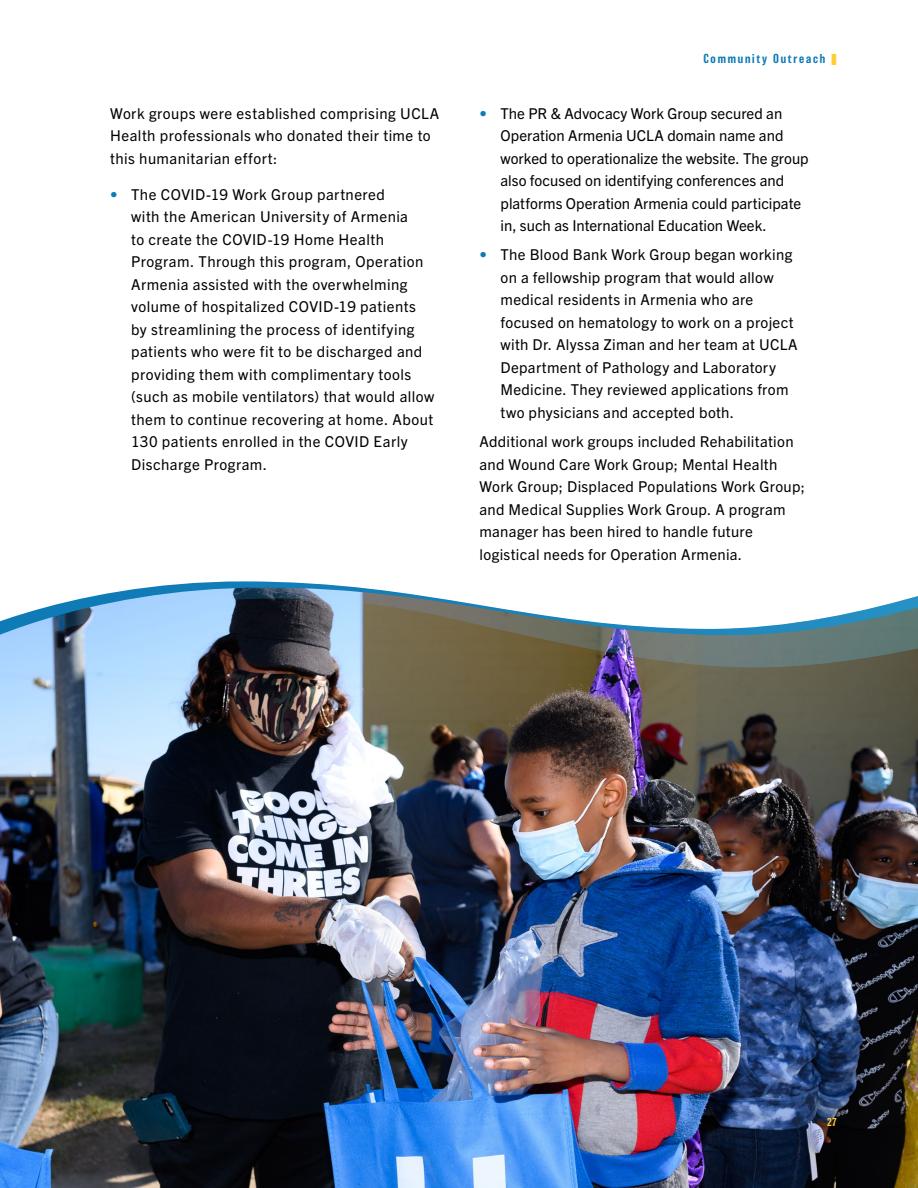
<style>
.page{position:relative;width:918px;height:1188px;background:#fff}
.page>*{position:absolute;margin:0;border:0;box-sizing:border-box;transform-origin:0 0}
.t1{font:15px/22.5px "Trade Gothic Next LT Pro";letter-spacing:.025em;color:#000}
.t2{font:15px/22.5px "Trade Gothic Next LT Pro";color:#000}
.t3{font:500 12px "Balboa";letter-spacing:.15em;color:#0f7bb6}
.t4{font:500 10.5px "Balboa";color:#ffce35}
.s1{color:#0f7bb6}
.s2{font-family:"Interstate";font-weight:900;font-size:15.75px;color:#ffce35}
</style>
<div class="page">
<img style="left:0;top:678px;width:918px;height:510px">
<svg style="left:0;top:642px;width:918px;height:36px"></svg>
<svg style="left:0;top:581px;width:918px;height:61px"></svg>
<svg style="left:0;top:581px;width:16px;height:40px"></svg>
<p class="t1" style="left:110px;top:101px;width:331px">Work groups were established comprising UCLA<br>Health professionals who donated their time to this humanitarian effort:</p>
<p class="t1" style="left:131px;top:182px;width:305px;text-indent:-21px"><span class="s1">•</span> The COVID-19 Work Group partnered<br>with the American University of Armenia<br>to create the COVID-19 Home Health Program. Through this program, Operation Armenia assisted with the overwhelming volume of hospitalized COVID-19 patients by streamlining the process of identifying patients who were fit to be discharged and providing them with complimentary tools (such as mobile ventilators) that would allow them to continue recovering at home. About 130 patients enrolled in the COVID Early Discharge Program.</p>
<p class="t3" style="left:704px;top:52px;width:135px">Community Outreach <span class="s2">I</span></p>
<p class="t2" style="left:501px;top:101px;width:310px;text-indent:-21px"><span class="s1">•</span> The PR &amp; Advocacy Work Group secured an Operation Armenia UCLA domain name and worked to operationalize the website. The group also focused on identifying conferences and platforms Operation Armenia could participate in, such as International Education Week.</p>
<p class="t1" style="left:501px;top:243px;width:299px;text-indent:-21px"><span class="s1">•</span> The Blood Bank Work Group began working on a fellowship program that would allow medical residents in Armenia who are focused on hematology to work on a project with Dr. Alyssa Ziman and her team at UCLA Department of Pathology and Laboratory Medicine. They reviewed applications from two physicians and accepted both.</p>
<p class="t1" style="left:480px;top:429px;width:327px">Additional work groups included Rehabilitation and Wound Care Work Group; Mental Health Work Group; Displaced Populations Work Group; and Medical Supplies Work Group. A program manager has been hired to handle future logistical needs for Operation Armenia.</p>
<p class="t4" style="left:827px;top:1117px;width:11px">27</p>
</div>
